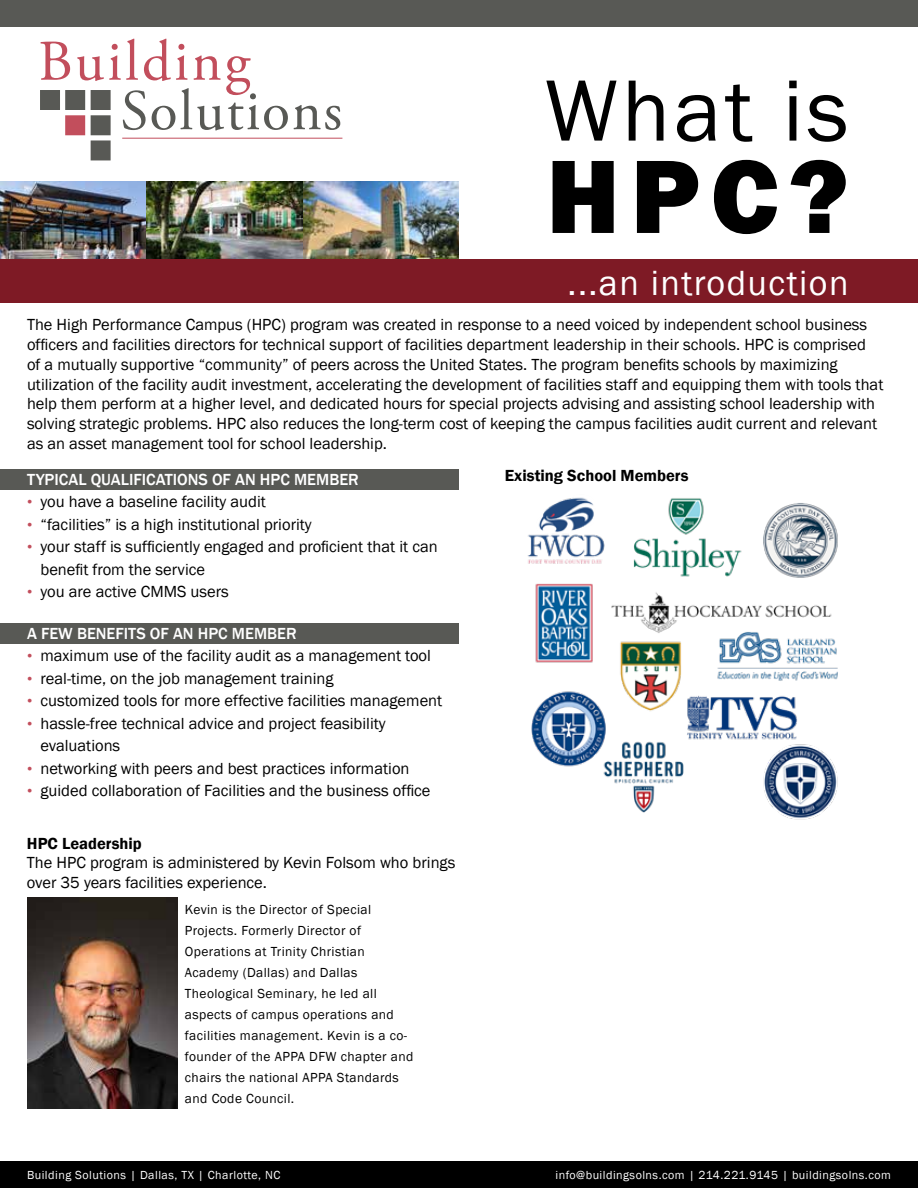
<style>
.page{position:relative;width:918px;height:1188px;background:#fff}
.page>*{position:absolute;margin:0;border:0;box-sizing:border-box;transform-origin:0 0}
.t1{font:800 108px "Franklin Gothic";color:#000}
.t2{font:90px "Franklin Gothic";letter-spacing:.04em;color:#000}
.t3{font:36px "Franklin Gothic";letter-spacing:.04em;color:#fff}
.t4{font:16.5px/19.8px "Franklin Gothic";color:#000}
.t5{font:500 16.5px "Franklin Gothic";color:#fff}
.t6{font:600 16.5px "Franklin Gothic";color:#000}
.t7{font:13.5px/21px "Franklin Gothic";letter-spacing:.03em;color:#000}
.t8{font:12px "Franklin Gothic";letter-spacing:.04em;color:#fff}
.s1{font-family:"Arial";font-size:15px;color:#c24e5c}
</style>
<div class="page">
<img style="left:0;top:181px;width:459px;height:78px">
<div style="left:0;top:259px;width:918px;height:43px;background:#7e1a25"></div>
<div style="left:0;top:0;width:918px;height:27px;background:#585955"></div>
<div style="left:0;top:1161px;width:918px;height:27px;background:#000"></div>
<svg style="left:40px;top:42px;width:30px;height:38px"></svg>
<svg style="left:77px;top:39px;width:263px;height:92px"></svg>
<div style="left:65px;top:115px;width:20px;height:20px;background:#c24e5c"></div>
<div style="left:91px;top:115px;width:20px;height:20px;background:#585955"></div>
<div style="left:65px;top:90px;width:20px;height:20px;background:#585955"></div>
<div style="left:91px;top:90px;width:20px;height:20px;background:#585955"></div>
<div style="left:40px;top:90px;width:20px;height:20px;background:#585955"></div>
<div style="left:91px;top:140px;width:20px;height:20px;background:#585955"></div>
<hr style="left:122px;top:138px;width:220px;height:1px;background:#c24e5c">
<div style="left:0;top:470px;width:459px;height:20px;background:#585955"></div>
<div style="left:0;top:623px;width:459px;height:20px;background:#585955"></div>
<img style="left:527px;top:497px;width:311px;height:323px">
<img style="left:28px;top:898px;width:150px;height:210px">
<h2 class="t2" style="left:545px;top:55px;width:305px">What is</h2>
<h1 class="t1" style="left:546px;top:127px;width:304px">HPC?</h1>
<h3 class="t3" style="left:568px;top:261px;width:283px">...an introduction</h3>
<p class="t4" style="left:27px;top:315px;width:858px">The High Performance Campus (HPC) program was created in response to a need voiced by independent school business officers and facilities directors for technical support of facilities department leadership in their schools. HPC is comprised of a mutually supportive “community” of peers across the United States. The program benefits schools by maximizing utilization of the facility audit investment, accelerating the development of facilities staff and equipping them with tools that help them perform at a higher level, and dedicated hours for special projects advising and assisting school leadership with solving strategic problems. HPC also reduces the long-term cost of keeping the campus facilities audit current and relevant as an asset management tool for school leadership.</p>
<p class="t5" style="left:27px;top:469px;width:333px">TYPICAL QUALIFICATIONS OF AN HPC MEMBER</p>
<p class="t4" style="left:27px;top:492px;width:240px"><span class="s1">•</span> you have a baseline facility audit</p>
<p class="t4" style="left:27px;top:515px;width:286px"><span class="s1">•</span> “facilities” is a high institutional priority</p>
<p class="t4" style="left:40px;top:536px;width:399px;line-height:22.5px;text-indent:-13px"><span class="s1">•</span> your staff is sufficiently engaged and proficient that it can benefit from the service</p>
<p class="t4" style="left:27px;top:582px;width:203px"><span class="s1">•</span> you are active CMMS users</p>
<p class="t5" style="left:27px;top:623px;width:271px">A FEW BENEFITS OF AN HPC MEMBER</p>
<p class="t4" style="left:27px;top:646px;width:405px"><span class="s1">•</span> maximum use of the facility audit as a management tool</p>
<p class="t4" style="left:27px;top:669px;width:308px"><span class="s1">•</span> real-time, on the job management training</p>
<p class="t4" style="left:27px;top:691px;width:417px"><span class="s1">•</span> customized tools for more effective facilities management</p>
<p class="t4" style="left:40px;top:712px;width:347px;line-height:22.5px;text-indent:-13px"><span class="s1">•</span> hassle-free technical advice and project feasibility evaluations</p>
<p class="t4" style="left:27px;top:759px;width:384px"><span class="s1">•</span> networking with peers and best practices information</p>
<p class="t4" style="left:27px;top:781px;width:405px"><span class="s1">•</span> guided collaboration of Facilities and the business office</p>
<p class="t6" style="left:505px;top:466px;width:185px">Existing School Members</p>
<p class="t6" style="left:27px;top:833px;width:116px">HPC Leadership</p>
<p class="t4" style="left:27px;top:853px;width:430px">The HPC program is administered by Kevin Folsom who brings over 35 years facilities experience.</p>
<p class="t7" style="left:185px;top:899px;width:230px">Kevin is the Director of Special<br>Projects. Formerly Director of<br>Operations at Trinity Christian<br>Academy (Dallas) and Dallas<br>Theological Seminary, he led all aspects of campus operations and facilities management. Kevin is a co&shy;founder of the APPA DFW chapter and chairs the national APPA Standards and Code Council.</p>
<p class="t8" style="left:27px;top:1167px;width:255px">Building Solutions | Dallas, TX | Charlotte, NC</p>
<p class="t8" style="left:556px;top:1167px;width:337px">info@buildingsolns.com | 214.221.9145 | buildingsolns.com</p>
</div>
